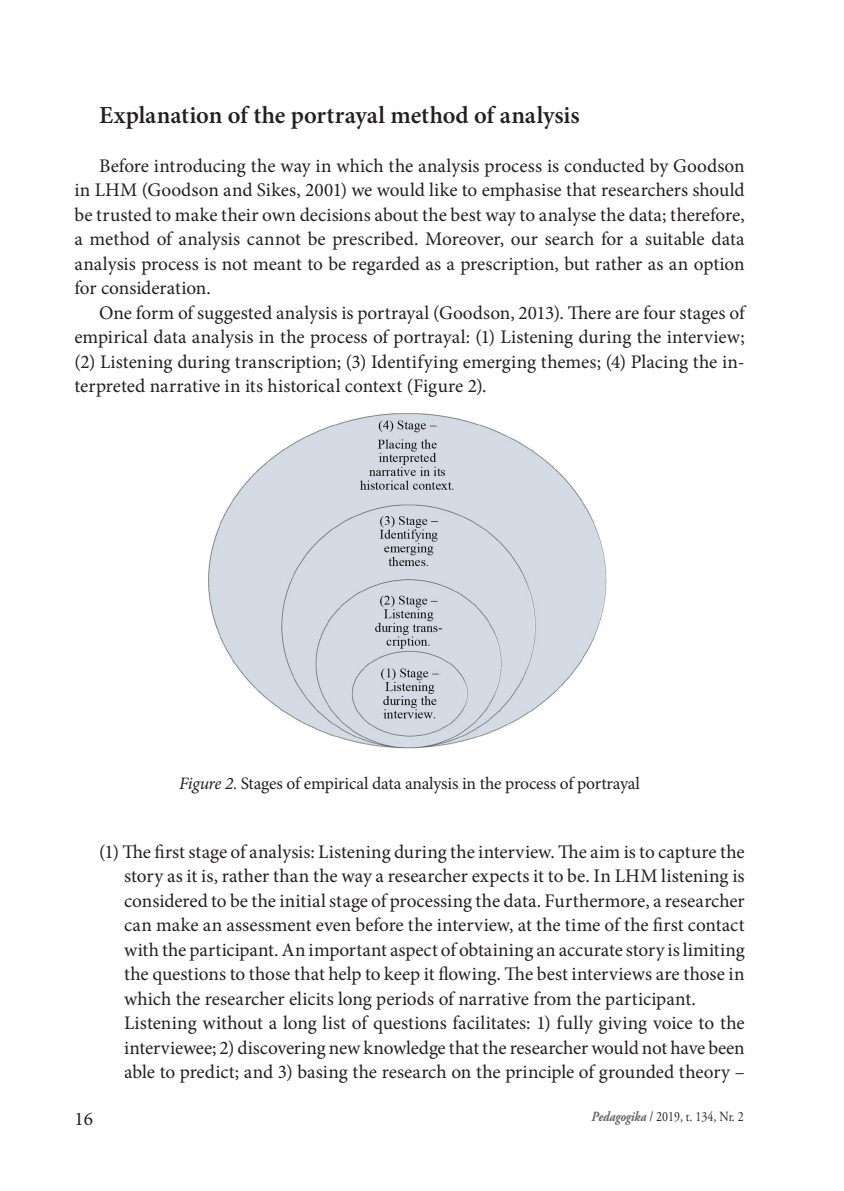
<style>
.page{position:relative;width:844px;height:1191px;background:#fff}
.page>*{position:absolute;margin:0;border:0;box-sizing:border-box;transform-origin:0 0}
.t1{font:600 24.5px "Minion Pro";color:#231f20}
.t2{font:19.25px/24.5px "Minion Pro";color:#231f20;text-align:justify}
.t3{font:17.5px "Minion Pro";letter-spacing:-.01em;color:#231f20}
.t4{font:14px "Adobe Garamond Pro";color:#231f20;scale:.85 1}
.s1{font-style:italic}
.s2{font-weight:700;font-style:italic;color:#636366}
</style>
<div class="page">
<img style="left:208px;top:413px;width:399px;height:336px">
<p class="t1" style="left:99px;top:98px;width:482px">Explanation of the portrayal method of analysis</p>
<p class="t2" style="left:74px;top:153px;width:671px;text-indent:25px">Before introducing the way in which the analysis process is conducted by Goodson in LHM (Goodson and Sikes, 2001) we would like to emphasise that researchers should be trusted to make their own decisions about the best way to analyse the data; therefore, a method of analysis cannot be prescribed. Moreover, our search for a suitable data analysis process is not meant to be regarded as a prescription, but rather as an option for consideration.</p>
<p class="t2" style="left:74px;top:300px;width:671px;text-indent:25px">One form of suggested analysis is portrayal (Goodson, 2013). There are four stages of empirical data analysis in the process of portrayal: (1) Listening during the interview; (2) Listening during transcription; (3) Identifying emerging themes; (4) Placing the in&shy;terpreted narrative in its historical context (Figure 2).</p>
<p class="t3" style="left:179px;top:772px;width:462px"><span class="s1">Figure 2.</span> Stages of empirical data analysis in the process of portrayal</p>
<p class="t2" style="left:124px;top:839px;width:622px;text-align:left;text-indent:-25px">(1) The first stage of analysis: Listening during the interview. The aim is to capture the story as it is, rather than the way a researcher expects it to be. In LHM listening is considered to be the initial stage of processing the data. Furthermore, a researcher can make an assessment even before the interview, at the time of the first contact with the participant. An important aspect of obtaining an accurate story is limiting the questions to those that help to keep it flowing. The best interviews are those in which the researcher elicits long periods of narrative from the participant.<br>Listening without a long list of questions facilitates: 1) fully giving voice to the interviewee; 2) discovering new knowledge that the researcher would not have been able to predict; and 3) basing the research on the principle of grounded theory –</p>
<p class="t2" style="left:74px;top:1106px;width:20px">16</p>
<p class="t4" style="left:591px;top:1108px;width:180px"><span class="s2">Pedagogika</span> / 2019, t. 134, Nr. 2</p>
</div>
